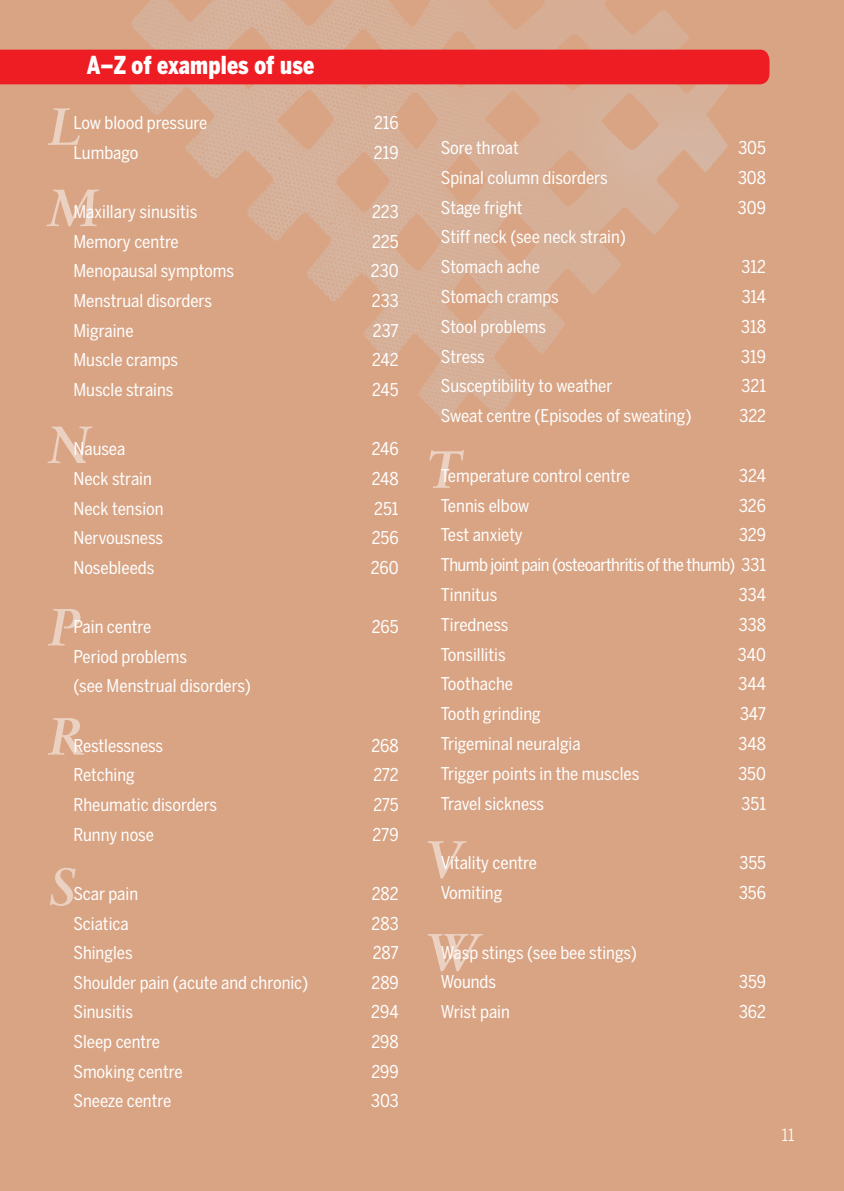
<style>
.page{position:relative;width:844px;height:1191px;background:#fff}
.page>*{position:absolute;margin:0;border:0;box-sizing:border-box;transform-origin:0 0}
.t1{font:italic 700 52.5px/81.2px "Sabon LT Std";color:#fff}
.t2{font:900 24.5px "Benton Sans Cond";letter-spacing:.01em;color:#fff;scale:.9 1}
.t3{font:17.5px/29.8px "Benton Sans Cond";color:#fff}
.t4{font:16.62px "Benton Sans Cond";color:#fff}
</style>
<div class="page">
<div style="left:0;top:0;width:843px;height:1191px;background:#d9a484"></div>
<img style="left:112px;top:0;width:631px;height:421px">
<div style="left:0;top:50px;width:769px;height:34px;background:#ee1d23"></div>
<h2 class="t2" style="left:87px;top:50px;width:254px">A–Z of examples of use</h2>
<h1 class="t1" style="left:48px;top:85px;width:51px">L<br>M</h1>
<p class="t3" style="left:73px;top:108px;width:135px">Low blood pressure</p>
<p class="t3" style="left:374px;top:108px;width:26px">216</p>
<p class="t3" style="left:73px;top:138px;width:66px">Lumbago</p>
<p class="t3" style="left:374px;top:138px;width:26px">219</p>
<p class="t3" style="left:73px;top:197px;width:125px">Maxillary sinusitis</p>
<p class="t3" style="left:372px;top:197px;width:28px">223</p>
<p class="t3" style="left:73px;top:226px;width:107px">Memory centre</p>
<p class="t3" style="left:372px;top:226px;width:28px">225</p>
<p class="t3" style="left:73px;top:256px;width:162px">Menopausal symptoms</p>
<p class="t3" style="left:371px;top:256px;width:29px">230</p>
<p class="t3" style="left:73px;top:286px;width:140px">Menstrual disorders</p>
<p class="t3" style="left:372px;top:286px;width:28px">233</p>
<p class="t3" style="left:73px;top:315px;width:62px">Migraine</p>
<p class="t3" style="left:373px;top:315px;width:27px">237</p>
<p class="t3" style="left:73px;top:345px;width:106px">Muscle cramps</p>
<p class="t3" style="left:372px;top:345px;width:28px">242</p>
<p class="t3" style="left:73px;top:375px;width:102px">Muscle strains</p>
<p class="t3" style="left:372px;top:375px;width:28px">245</p>
<h1 class="t1" style="left:48px;top:404px;width:42px">N</h1>
<p class="t3" style="left:73px;top:434px;width:53px">Nausea</p>
<p class="t3" style="left:371px;top:434px;width:28px">246</p>
<p class="t3" style="left:73px;top:463px;width:80px">Neck strain</p>
<p class="t3" style="left:371px;top:463px;width:28px">248</p>
<p class="t3" style="left:73px;top:493px;width:92px">Neck tension</p>
<p class="t3" style="left:374px;top:493px;width:26px">251</p>
<p class="t3" style="left:73px;top:523px;width:91px">Nervousness</p>
<p class="t3" style="left:371px;top:523px;width:28px">256</p>
<p class="t3" style="left:73px;top:552px;width:82px">Nosebleeds</p>
<p class="t3" style="left:370px;top:552px;width:29px">260</p>
<h1 class="t1" style="left:48px;top:572px;width:37px;line-height:109.2px">P<br>R</h1>
<p class="t3" style="left:73px;top:612px;width:79px">Pain centre</p>
<p class="t3" style="left:371px;top:612px;width:28px">265</p>
<p class="t3" style="left:73px;top:641px;width:179px">Period problems<br>(see Menstrual disorders)</p>
<p class="t3" style="left:73px;top:730px;width:91px">Restlessness</p>
<p class="t3" style="left:371px;top:730px;width:29px">268</p>
<p class="t3" style="left:73px;top:760px;width:63px">Retching</p>
<p class="t3" style="left:373px;top:760px;width:27px">272</p>
<p class="t3" style="left:73px;top:789px;width:145px">Rheumatic disorders</p>
<p class="t3" style="left:373px;top:789px;width:27px">275</p>
<p class="t3" style="left:73px;top:819px;width:82px">Runny nose</p>
<p class="t3" style="left:372px;top:819px;width:27px">279</p>
<h1 class="t1" style="left:48px;top:845px;width:30px">S</h1>
<p class="t3" style="left:73px;top:878px;width:66px">Scar pain</p>
<p class="t3" style="left:371px;top:878px;width:28px">282</p>
<p class="t3" style="left:73px;top:908px;width:57px">Sciatica</p>
<p class="t3" style="left:371px;top:908px;width:28px">283</p>
<p class="t3" style="left:73px;top:937px;width:61px">Shingles</p>
<p class="t3" style="left:372px;top:937px;width:27px">287</p>
<p class="t3" style="left:73px;top:967px;width:236px">Shoulder pain (acute and chronic)</p>
<p class="t3" style="left:371px;top:967px;width:29px">289</p>
<p class="t3" style="left:73px;top:997px;width:61px">Sinusitis</p>
<p class="t3" style="left:371px;top:997px;width:29px">294</p>
<p class="t3" style="left:73px;top:1026px;width:88px">Sleep centre</p>
<p class="t3" style="left:371px;top:1026px;width:29px">298</p>
<p class="t3" style="left:73px;top:1056px;width:111px">Smoking centre</p>
<p class="t3" style="left:371px;top:1056px;width:29px">299</p>
<p class="t3" style="left:73px;top:1086px;width:99px">Sneeze centre</p>
<p class="t3" style="left:371px;top:1086px;width:29px">303</p>
<p class="t3" style="left:440px;top:133px;width:79px">Sore throat</p>
<p class="t3" style="left:738px;top:133px;width:29px">305</p>
<p class="t3" style="left:440px;top:162px;width:168px">Spinal column disorders</p>
<p class="t3" style="left:737px;top:162px;width:29px">308</p>
<p class="t3" style="left:440px;top:192px;width:83px">Stage fright</p>
<p class="t3" style="left:737px;top:192px;width:29px">309</p>
<p class="t3" style="left:440px;top:222px;width:187px">Stiff neck (see neck strain)<br>Stomach ache</p>
<p class="t3" style="left:741px;top:252px;width:26px">312</p>
<p class="t3" style="left:440px;top:282px;width:119px">Stomach cramps</p>
<p class="t3" style="left:741px;top:282px;width:26px">314</p>
<p class="t3" style="left:440px;top:311px;width:107px">Stool problems</p>
<p class="t3" style="left:741px;top:311px;width:26px">318</p>
<p class="t3" style="left:440px;top:341px;width:46px">Stress</p>
<p class="t3" style="left:741px;top:341px;width:26px">319</p>
<p class="t3" style="left:440px;top:371px;width:173px">Susceptibility to weather</p>
<p class="t3" style="left:741px;top:371px;width:26px">321</p>
<p class="t3" style="left:440px;top:401px;width:252px">Sweat centre (Episodes of sweating)</p>
<p class="t3" style="left:739px;top:401px;width:28px">322</p>
<h1 class="t1" style="left:426px;top:428px;width:37px">T</h1>
<p class="t3" style="left:440px;top:460px;width:190px">Temperature control centre</p>
<p class="t3" style="left:739px;top:460px;width:28px">324</p>
<p class="t3" style="left:440px;top:490px;width:90px">Tennis elbow</p>
<p class="t3" style="left:738px;top:490px;width:28px">326</p>
<p class="t3" style="left:440px;top:520px;width:84px">Test anxiety</p>
<p class="t3" style="left:440px;top:520px;width:326px;text-align:justify;text-indent:298px">329<br>Thumb joint pain (osteoarthritis of the thumb) 331<br>Tinnitus</p>
<p class="t3" style="left:738px;top:579px;width:29px">334</p>
<p class="t3" style="left:440px;top:609px;width:69px">Tiredness</p>
<p class="t3" style="left:738px;top:609px;width:29px">338</p>
<p class="t3" style="left:440px;top:639px;width:66px">Tonsillitis</p>
<p class="t3" style="left:737px;top:639px;width:30px">340</p>
<p class="t3" style="left:440px;top:669px;width:74px">Toothache</p>
<p class="t3" style="left:738px;top:669px;width:29px">344</p>
<p class="t3" style="left:440px;top:699px;width:101px">Tooth grinding</p>
<p class="t3" style="left:739px;top:699px;width:27px">347</p>
<p class="t3" style="left:440px;top:728px;width:141px">Trigeminal neuralgia</p>
<p class="t3" style="left:738px;top:728px;width:29px">348</p>
<p class="t3" style="left:440px;top:758px;width:200px">Trigger points in the muscles</p>
<p class="t3" style="left:738px;top:758px;width:29px">350</p>
<p class="t3" style="left:440px;top:788px;width:105px">Travel sickness</p>
<p class="t3" style="left:741px;top:788px;width:26px">351</p>
<h1 class="t1" style="left:426px;top:812px;width:53px;line-height:92.8px">V<br>W</h1>
<p class="t3" style="left:440px;top:848px;width:98px">Vitality centre</p>
<p class="t3" style="left:739px;top:848px;width:28px">355</p>
<p class="t3" style="left:440px;top:877px;width:63px">Vomiting</p>
<p class="t3" style="left:738px;top:877px;width:28px">356</p>
<p class="t3" style="left:440px;top:937px;width:197px">Wasp stings (see bee stings)<br>Wounds</p>
<p class="t3" style="left:739px;top:967px;width:28px">359</p>
<p class="t3" style="left:440px;top:997px;width:71px">Wrist pain</p>
<p class="t3" style="left:738px;top:997px;width:28px">362</p>
<p class="t4" style="left:781px;top:1125px;width:14px">11</p>
</div>
